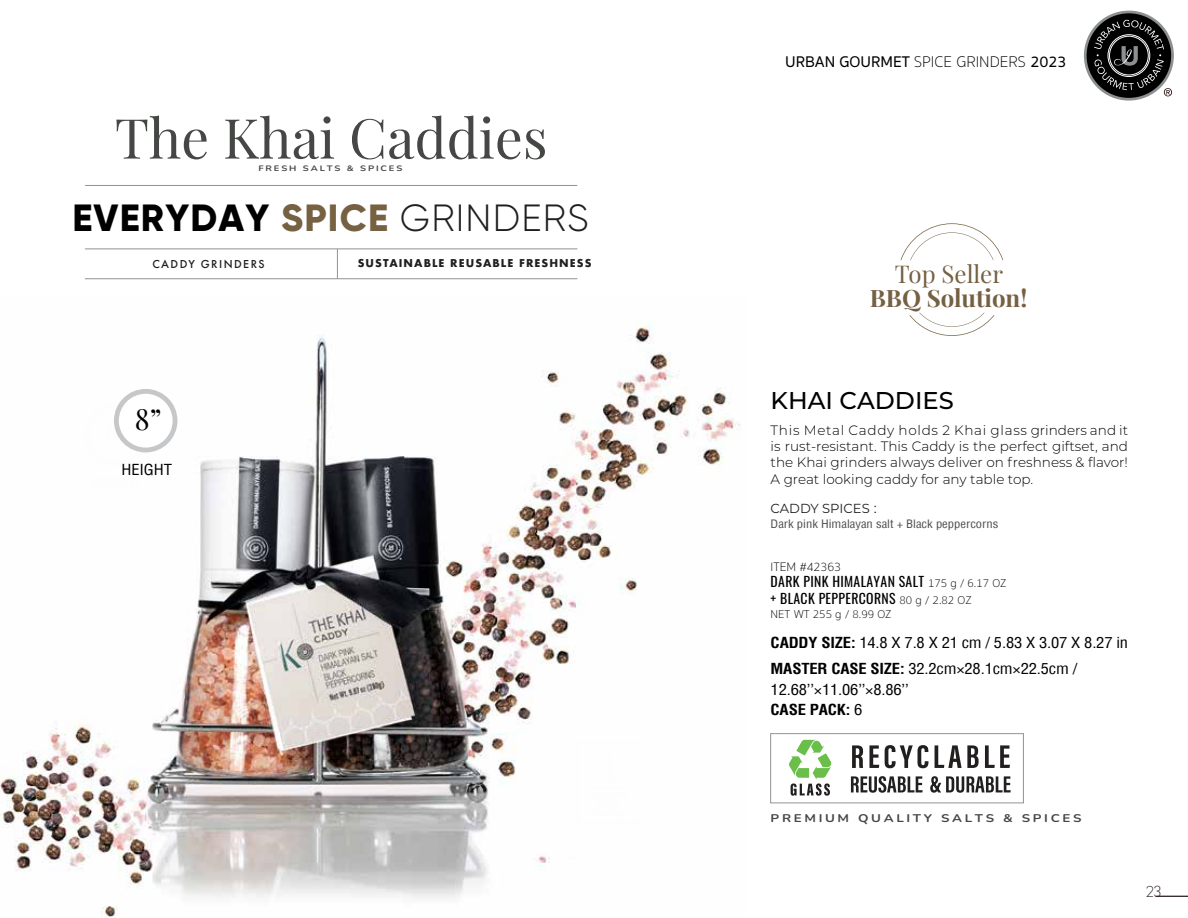
<style>
.page{position:relative;width:1188px;height:918px;background:#fff}
.page>*{position:absolute;margin:0;border:0;box-sizing:border-box;transform-origin:0 0}
.t1{font:55.2px "Playfair Display";color:#454745}
.t2{font:800 37.8px "Gilroy";letter-spacing:.03em;color:#000}
.t3{font:28.65px "Playfair Display";color:#000}
.t4{font:500 24.3px "Montserrat";color:#000}
.t5{font:700 24px "Playfair Display";color:#756042}
.t6{font:24px "Playfair Display";color:#756042}
.t7{font:500 15.9px "Sukhumvit Set";color:#000}
.t8{font:300 15.6px "Geosans";color:#332525}
.t9{font:condensed 14.85px/20.4px "Helvetica";letter-spacing:-.01em;color:#000;scale:1.11 1}
.t10{font:13.8px/16.5px "Oswald";letter-spacing:.025em;color:#000}
.t11{font:300 13.65px/16.4px "Montserrat";color:#000;text-align:justify}
.t12{font:13.05px "Montserrat";color:#231f20}
.t13{font:100 12.6px "Sukhumvit Set";color:#000}
.t14{font:500 12px "Futura PT";letter-spacing:.12em;color:#211e1f}
.t15{font:100 11.7px "Sukhumvit Set";color:#000}
.t16{font:condensed 11.4px "Helvetica";color:#4e4d50;scale:1.11 1}
.t17{font:700 11.1px "Nunito";letter-spacing:.2em;color:#454745;scale:1.2 1}
.t18{font:700 10.5px "Futura";letter-spacing:.1em;color:#211e1f}
.t19{font:700 7.8px "Nunito";letter-spacing:.2em;color:#464848;scale:1.2 1}
.s1{color:#776143}
.s2{font-weight:300;color:#211e1f}
.s3{font-weight:100}
.s4{font-family:"Helvetica";font-stretch:condensed}
.s5{font-size:12.45px}
.s6{font-family:"Sukhumvit Set";font-weight:100;font-size:11.7px}
.s7{font-weight:700}
</style>
<div class="page">
<hr style="left:85px;top:185px;width:492px;height:1px;background:#909295">
<hr style="left:85px;top:249px;width:492px;height:1px;background:#909295">
<hr style="left:85px;top:278px;width:492px;height:1px;background:#909295">
<hr style="left:337px;top:249px;width:1px;height:30px;background:#909295">
<div style="left:770px;top:733px;width:254px;height:70px;border:1px solid #919395"></div>
<svg style="left:852px;top:745px;width:11px;height:23px"></svg>
<svg style="left:869px;top:745px;width:10px;height:23px"></svg>
<svg style="left:885px;top:745px;width:43px;height:23px"></svg>
<svg style="left:935px;top:745px;width:44px;height:23px"></svg>
<svg style="left:985px;top:745px;width:25px;height:23px"></svg>
<svg style="left:851px;top:776px;width:72px;height:17px"></svg>
<svg style="left:930px;top:776px;width:81px;height:17px"></svg>
<svg style="left:789px;top:740px;width:43px;height:56px"></svg>
<img style="left:0;top:325px;width:740px;height:592px">
<div style="left:116px;top:391px;width:59px;height:59px;background:#fff;border-radius:50%"></div>
<div style="left:114px;top:389px;width:63px;height:63px;border:5px solid #c6c7c8;border-radius:50%"></div>
<svg style="left:901px;top:223px;width:102px;height:37px"></svg>
<svg style="left:909px;top:313px;width:86px;height:23px"></svg>
<hr style="left:1156px;top:896px;width:32px;height:1px;background:#332525">
<svg style="left:1084px;top:11px;width:90px;height:90px"></svg>
<div style="left:1087px;top:13px;width:84px;height:85px;background:#000;border-radius:50%"></div>
<svg style="left:1094px;top:20px;width:78px;height:76px"></svg>
<h1 class="t1" style="left:115px;top:95px;width:434px">The Khai Caddies</h1>
<p class="t19" style="left:258px;top:163px;width:122px">FRESH SALTS &amp; SPICES</p>
<h2 class="t2" style="left:72px;top:194px;width:518px">EVERYDAY <span class="s1">SPICE</span> <span class="s2">GRINDERS</span></h2>
<p class="t14" style="left:152px;top:257px;width:114px">CADDY GRINDERS</p>
<p class="t18" style="left:358px;top:256px;width:235px">SUSTAINABLE REUSABLE FRESHNESS</p>
<h3 class="t3" style="left:135px;top:396px;width:28px">8”</h3>
<p class="t9" style="left:121px;top:459px;width:47px">HEIGHT</p>
<p class="t7" style="left:785px;top:50px;width:283px">URBAN GOURMET <span class="s3">SPICE GRINDERS</span> 2023</p>
<h3 class="t6" style="left:895px;top:255px;width:110px">Top Seller</h3>
<h3 class="t5" style="left:870px;top:279px;width:159px">BBQ Solution!</h3>
<h3 class="t4" style="left:771px;top:384px;width:185px">KHAI CADDIES</h3>
<p class="t11" style="left:771px;top:421px;width:359px">This Metal Caddy holds 2 Khai glass grinders and it is rust-resistant. This Caddy is the perfect giftset, and the Khai grinders always deliver on freshness &amp; flavor!<br>A great looking caddy for any table top.</p>
<p class="t12" style="left:771px;top:499px;width:108px">CADDY SPICES <span class="s4">:</span></p>
<p class="t16" style="left:771px;top:516px;width:207px">Dark pink Himalayan salt + Black peppercorns</p>
<p class="t13" style="left:771px;top:558px;width:72px"><span class="s5">I</span>TEM #42363</p>
<p class="t10" style="left:771px;top:572px;width:237px">DARK PINK HIMALAYAN SALT <span class="s6">175 g / 6.17 OZ </span>+ BLACK PEPPERCORNS <span class="s6">80 g / 2.82 OZ</span></p>
<p class="t15" style="left:771px;top:606px;width:122px">NET WT 255 g / 8.99 OZ</p>
<p class="t9" style="left:771px;top:632px;width:324px"><span class="s7">CADDY SIZE:</span> 14.8 X 7.8 X 21 cm / 5.83 X 3.07 X 8.27 in</p>
<p class="t9" style="left:771px;top:659px;width:278px"><span class="s7">MASTER CASE SIZE:</span> 32.2cm×28.1cm×22.5cm /<br>12.68’’×11.06’’×8.86’’<br><span class="s7">CASE PACK:</span> 6</p>
<p class="t17" style="left:771px;top:811px;width:261px">PREMIUM QUALITY SALTS &amp; SPICES</p>
<p class="t8" style="left:1146px;top:883px;width:18px">23</p>
</div>
